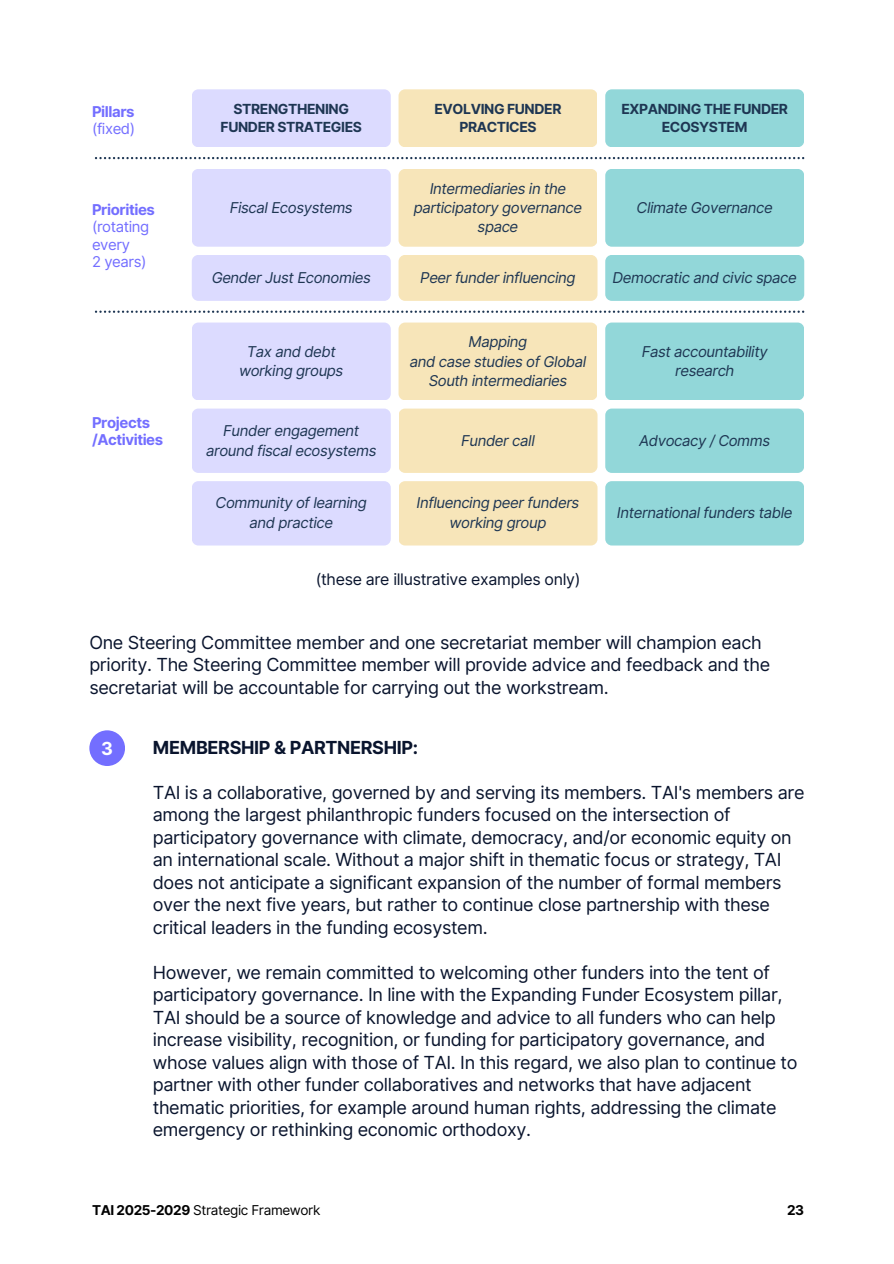
<style>
.page{position:relative;width:894px;height:1264px;background:#fff}
.page>*{position:absolute;margin:0;border:0;box-sizing:border-box;transform-origin:0 0}
.t1{font:18px/22.5px "Inter";letter-spacing:-.02em;color:#09142d}
.t2{font:700 18px "Inter";letter-spacing:-.02em;color:#09142d}
.t3{font:700 18px "Inter";color:#fff}
.t4{font:15.9px "Inter";letter-spacing:-.02em;color:#09142d}
.t5{font:italic 14.85px/19.4px "Inter";letter-spacing:-.025em;color:#1e3653;text-align:center}
.t6{font:700 14.85px/17.1px "Inter";letter-spacing:-.03em;color:#736eff}
.t7{font:14.85px/17.1px "Inter";letter-spacing:-.03em;color:#736eff}
.t8{font:700 13.95px/17.9px "Inter";letter-spacing:-.03em;color:#1e3653;text-align:center}
.t9{font:13.5px "Inter";letter-spacing:-.03em;color:#000}
.t10{font:700 13.5px "Inter";color:#000}
.s1{font-weight:400}
.s2{font-weight:700}
</style>
<div class="page">
<div style="left:192px;top:89px;width:198px;height:58px;background:#dcdbff;border-radius:7px"></div>
<div style="left:192px;top:169px;width:198px;height:78px;background:#dcdbff;border-radius:7px"></div>
<div style="left:192px;top:322px;width:198px;height:78px;background:#dcdbff;border-radius:7px"></div>
<div style="left:192px;top:408px;width:198px;height:65px;background:#dcdbff;border-radius:7px"></div>
<div style="left:192px;top:481px;width:198px;height:64px;background:#dcdbff;border-radius:7px"></div>
<div style="left:192px;top:255px;width:198px;height:46px;background:#dcdbff;border-radius:7px"></div>
<svg style="left:95px;top:310px;width:709px;height:3px"></svg>
<svg style="left:95px;top:157px;width:709px;height:2px"></svg>
<div style="left:398px;top:89px;width:199px;height:58px;background:#f7e5b9;border-radius:7px"></div>
<div style="left:398px;top:169px;width:199px;height:78px;background:#f7e5b9;border-radius:7px"></div>
<div style="left:398px;top:322px;width:199px;height:78px;background:#f7e5b9;border-radius:7px"></div>
<div style="left:398px;top:408px;width:199px;height:65px;background:#f7e5b9;border-radius:7px"></div>
<div style="left:398px;top:481px;width:199px;height:64px;background:#f7e5b9;border-radius:7px"></div>
<div style="left:398px;top:255px;width:199px;height:46px;background:#f7e5b9;border-radius:7px"></div>
<div style="left:605px;top:89px;width:199px;height:58px;background:#92d7d9;border-radius:7px"></div>
<div style="left:605px;top:169px;width:198px;height:78px;background:#92d7d9;border-radius:7px"></div>
<div style="left:605px;top:322px;width:198px;height:78px;background:#92d7d9;border-radius:7px"></div>
<div style="left:605px;top:408px;width:199px;height:65px;background:#92d7d9;border-radius:7px"></div>
<div style="left:605px;top:481px;width:199px;height:64px;background:#92d7d9;border-radius:7px"></div>
<div style="left:605px;top:255px;width:199px;height:46px;background:#92d7d9;border-radius:7px"></div>
<div style="left:89px;top:730px;width:36px;height:36px;background:#736eff;border-radius:50%"></div>
<h4 class="t6" style="left:92px;top:103px;width:45px">Pillars <span class="s1">(fixed)</span></h4>
<h5 class="t7" style="left:92px;top:201px;width:64px"><span class="s2">Priorities </span>(rotating every<br>2 years)</h5>
<h5 class="t6" style="left:92px;top:414px;width:73px">Projects /Activities</h5>
<h4 class="t8" style="left:220px;top:100px;width:143px">STRENGTHENING<br>FUNDER STRATEGIES</h4>
<h4 class="t8" style="left:434px;top:100px;width:128px">EVOLVING FUNDER<br>PRACTICES</h4>
<h4 class="t8" style="left:621px;top:100px;width:168px">EXPANDING THE FUNDER<br>ECOSYSTEM</h4>
<h5 class="t5" style="left:230px;top:198px;width:124px">Fiscal Ecosystems</h5>
<h4 class="t5" style="left:414px;top:178px;width:170px">Intermediaries in the participatory governance space</h4>
<p class="t5" style="left:636px;top:198px;width:138px">Climate Governance</p>
<h4 class="t5" style="left:211px;top:268px;width:161px">Gender Just Economies</h4>
<h3 class="t5" style="left:420px;top:268px;width:157px">Peer funder influencing</h3>
<h4 class="t5" style="left:612px;top:268px;width:186px">Democratic and civic space</h4>
<p class="t5" style="left:239px;top:342px;width:106px">Tax and debt working groups</p>
<h4 class="t5" style="left:409px;top:332px;width:178px">Mapping<br>and case studies of Global<br>South intermediaries</h4>
<h4 class="t5" style="left:641px;top:342px;width:127px">Fast accountability research</h4>
<h4 class="t5" style="left:206px;top:421px;width:172px">Funder engagement around fiscal ecosystems</h4>
<h4 class="t5" style="left:215px;top:493px;width:153px">Community of learning and practice</h4>
<h4 class="t5" style="left:461px;top:431px;width:75px">Funder call</h4>
<h4 class="t5" style="left:416px;top:493px;width:164px">Influencing peer funders working group</h4>
<h4 class="t5" style="left:639px;top:431px;width:132px">Advocacy / Comms</h4>
<h4 class="t5" style="left:616px;top:502px;width:177px">International funders table</h4>
<h4 class="t4" style="left:315px;top:569px;width:266px">(these are illustrative examples only)</h4>
<h4 class="t1" style="left:89px;top:630px;width:682px">One Steering Committee member and one secretariat member will champion each priority. The Steering Committee member will provide advice and feedback and the secretariat will be accountable for carrying out the workstream.</h4>
<h2 class="t3" style="left:101px;top:737px;width:13px">3</h2>
<h4 class="t2" style="left:153px;top:736px;width:267px">MEMBERSHIP &amp; PARTNERSHIP:</h4>
<h2 class="t1" style="left:153px;top:781px;width:653px">TAI is a collaborative, governed by and serving its members. TAI's members are among the largest philanthropic funders focused on the intersection of participatory governance with climate, democracy, and/or economic equity on an international scale. Without a major shift in thematic focus or strategy, TAI does not anticipate a significant expansion of the number of formal members over the next five years, but rather to continue close partnership with these critical leaders in the funding ecosystem.</h2>
<p class="t1" style="left:153px;top:961px;width:646px">However, we remain committed to welcoming other funders into the tent of participatory governance. In line with the Expanding Funder Ecosystem pillar, TAI should be a source of knowledge and advice to all funders who can help increase visibility, recognition, or funding for participatory governance, and whose values align with those of TAI. In this regard, we also plan to continue to partner with other funder collaboratives and networks that have adjacent thematic priorities, for example around human rights, addressing the climate emergency or rethinking economic orthodoxy.</p>
<h1 class="t9" style="left:92px;top:1202px;width:230px"><span class="s2">TAI 2025-2029</span> Strategic Framework</h1>
<h2 class="t10" style="left:787px;top:1202px;width:19px">23</h2>
</div>
